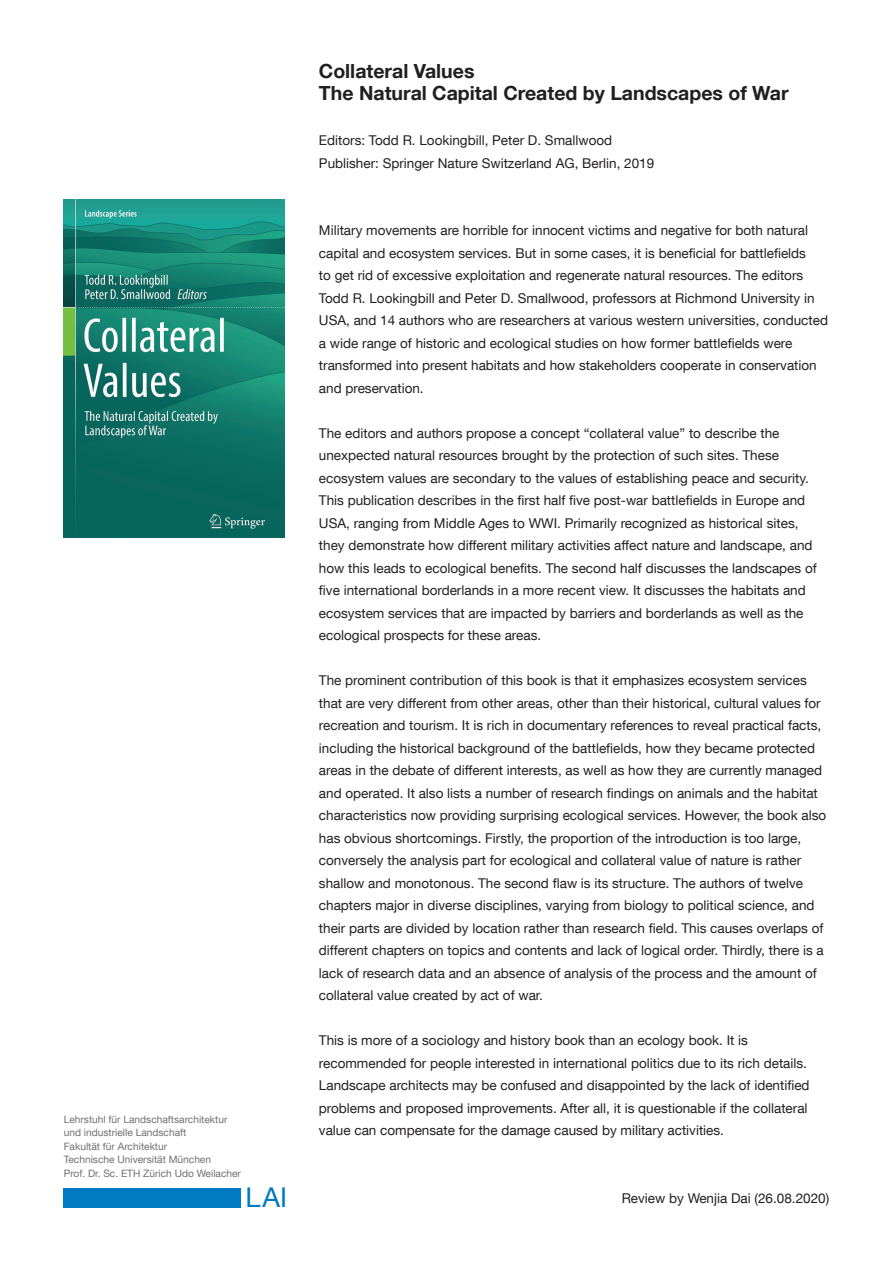
<style>
.page{position:relative;width:893px;height:1263px;background:#fff}
.page>*{position:absolute;margin:0;border:0;box-sizing:border-box;transform-origin:0 0}
.t1{font:27.3px "TUM Neue Helvetica";color:#007ac2}
.Aufzählung{font:700 19.5px "TUM Neue Helvetica";color:#231f20}
.t2{font:13.5px/22.5px "TUM Neue Helvetica";color:#231f20}
.Fusslogo{font:10.2px "TUM Neue Helvetica";color:#707172}
</style>
<div class="page">
<img style="left:64px;top:200px;width:221px;height:338px">
<div style="left:64px;top:1188px;width:177px;height:19px;background:#007ac2"></div>
<p class="Fusslogo" style="left:64px;top:1113px;width:165px">Lehrstuhl für Landschaftsarchitektur</p>
<p class="Fusslogo" style="left:64px;top:1126px;width:124px">und industrielle Landschaft</p>
<p class="Fusslogo" style="left:64px;top:1140px;width:105px">Fakultät für Architektur</p>
<p class="Fusslogo" style="left:64px;top:1153px;width:149px">Technische Universität München</p>
<p class="Fusslogo" style="left:64px;top:1167px;width:179px">Prof. Dr. Sc. ETH Zürich Udo Weilacher</p>
<p class="t1" style="left:246px;top:1180px;width:43px">LAI</p>
<p class="Aufzählung" style="left:319px;top:58px;width:157px">Collateral Values</p>
<p class="Aufzählung" style="left:319px;top:81px;width:471px">The Natural Capital Created by Landscapes of War</p>
<p class="t2" style="left:319px;top:129px;width:295px">Editors: Todd R. Lookingbill, Peter D. Smallwood</p>
<p class="t2" style="left:319px;top:151px;width:337px">Publisher: Springer Nature Switzerland AG, Berlin, 2019</p>
<p class="t2" style="left:319px;top:219px;width:511px">Military movements are horrible for innocent victims and negative for both natural capital and ecosystem services. But in some cases, it is beneficial for battlefields<br>to get rid of excessive exploitation and regenerate natural resources. The editors Todd R. Lookingbill and Peter D. Smallwood, professors at Richmond University in USA, and 14 authors who are researchers at various western universities, conducted a wide range of historic and ecological studies on how former battlefields were transformed into present habitats and how stakeholders cooperate in conservation and preservation.</p>
<p class="t2" style="left:319px;top:421px;width:499px">The editors and authors propose a concept “collateral value” to describe the unexpected natural resources brought by the protection of such sites. These ecosystem values are secondary to the values of establishing peace and security.<br>This publication describes in the first half five post-war battlefields in Europe and USA, ranging from Middle Ages to WWI. Primarily recognized as historical sites, they demonstrate how different military activities affect nature and landscape, and how this leads to ecological benefits. The second half discusses the landscapes of five international borderlands in a more recent view. It discusses the habitats and ecosystem services that are impacted by barriers and borderlands as well as the ecological prospects for these areas.</p>
<p class="t2" style="left:319px;top:669px;width:509px">The prominent contribution of this book is that it emphasizes ecosystem services that are very different from other areas, other than their historical, cultural values for recreation and tourism. It is rich in documentary references to reveal practical facts, including the historical background of the battlefields, how they became protected areas in the debate of different interests, as well as how they are currently managed and operated. It also lists a number of research findings on animals and the habitat characteristics now providing surprising ecological services. However, the book also has obvious shortcomings. Firstly, the proportion of the introduction is too large, conversely the analysis part for ecological and collateral value of nature is rather shallow and monotonous. The second flaw is its structure. The authors of twelve chapters major in diverse disciplines, varying from biology to political science, and their parts are divided by location rather than research field. This causes overlaps of different chapters on topics and contents and lack of logical order. Thirdly, there is a lack of research data and an absence of analysis of the process and the amount of collateral value created by act of war.</p>
<p class="t2" style="left:319px;top:1029px;width:492px">This is more of a sociology and history book than an ecology book. It is recommended for people interested in international politics due to its rich details.<br>Landscape architects may be confused and disappointed by the lack of identified problems and proposed improvements. After all, it is questionable if the collateral value can compensate for the damage caused by military activities.</p>
<p class="t2" style="left:622px;top:1186px;width:209px">Review by Wenjia Dai (26.08.2020)</p>
</div>
